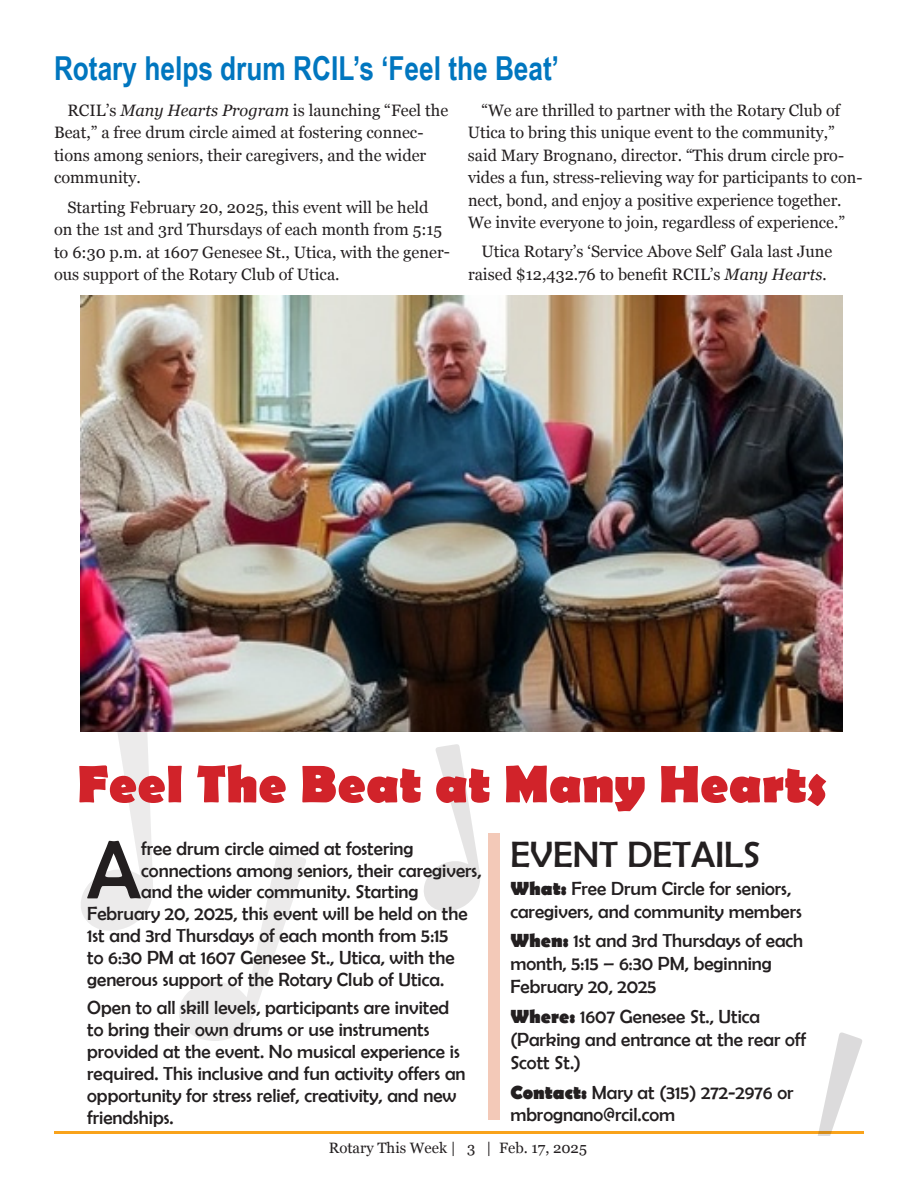
<style>
.page{position:relative;width:918px;height:1188px;background:#fff}
.page>*{position:absolute;margin:0;border:0;box-sizing:border-box;transform-origin:0 0}
.t1{font:82.65px "Berlin Sans FB";color:#231f20}
.t2{font:700 53.25px "Berlin Sans FB";color:#d1232a}
.t3{font:36.9px "Berlin Sans FB";color:#231f20}
.t4{font:700 33px "Arial Narrow";color:#0076bf}
.t5{font:19.05px/23px "Berlin Sans FB";color:#231f20}
.t6{font:16.5px/22.5px "Georgia";color:#231f20}
.t7{font:15px "Georgia";color:#231f20}
.s1{font-style:italic}
.s2{font-weight:700}
</style>
<div class="page">
<hr style="left:54px;top:1131px;width:810px;height:3px;background:#f9a31b">
<svg style="left:80px;top:725px;width:73px;height:206px"></svg>
<svg style="left:179px;top:850px;width:127px;height:191px"></svg>
<svg style="left:424px;top:744px;width:56px;height:168px"></svg>
<svg style="left:818px;top:1032px;width:44px;height:104px"></svg>
<img style="left:81px;top:296px;width:762px;height:436px">
<div style="left:488px;top:834px;width:12px;height:286px;background:#f3c9b8"></div>
<h3 class="t4" style="left:54px;top:43px;width:507px">Rotary helps drum RCIL’s ‘Feel the Beat’</h3>
<p class="t6" style="left:54px;top:98px;width:396px;text-indent:14px">RCIL’s <span class="s1">Many Hearts Program</span> is launching “Feel the Beat,” a free drum circle aimed at fostering connec&shy;tions among seniors, their caregivers, and the wider community.</p>
<p class="t6" style="left:54px;top:195px;width:397px;text-indent:13px">Starting February 20, 2025, this event will be held on the 1st and 3rd Thursdays of each month from 5:15 to 6:30 p.m. at 1607 Genesee St., Utica, with the gener&shy;ous support of the Rotary Club of Utica.</p>
<p class="t6" style="left:468px;top:98px;width:396px;text-indent:14px">“We are thrilled to partner with the Rotary Club of Utica to bring this unique event to the community,” said Mary Brognano, director. “This drum circle pro&shy;vides a fun, stress-relieving way for participants to con&shy;nect, bond, and enjoy a positive experience together.<br>We invite everyone to join, regardless of experience.”</p>
<p class="t6" style="left:468px;top:240px;width:366px;text-indent:13px">Utica Rotary’s ‘Service Above Self’ Gala last June raised $12,432.76 to benefit RCIL’s <span class="s1">Many Hearts.</span></p>
<h2 class="t2" style="left:77px;top:754px;width:751px">Feel The Beat at Many Hearts</h2>
<h3 class="t3" style="left:510px;top:833px;width:251px">EVENT DETAILS</h3>
<h1 class="t1" style="left:87px;top:824px;width:56px">A</h1>
<p class="t5" style="left:141px;top:837px;width:274px">free drum circle aimed at fostering</p>
<p class="t5" style="left:141px;top:859px;width:342px">connections among seniors, their caregivers,</p>
<p class="t5" style="left:141px;top:880px;width:279px">and the wider community. Starting</p>
<p class="t5" style="left:87px;top:902px;width:382px">February 20, 2025, this event will be held on the</p>
<p class="t5" style="left:87px;top:924px;width:363px">1st and 3rd Thursdays of each month from 5:15</p>
<p class="t5" style="left:87px;top:946px;width:369px">to 6:30 PM at 1607 Genesee St., Utica, with the</p>
<p class="t5" style="left:87px;top:968px;width:359px">generous support of the Rotary Club of Utica.</p>
<p class="t5" style="left:87px;top:997px;width:380px;line-height:21.9px">Open to all skill levels, participants are invited to bring their own drums or use instruments provided at the event. No musical experience is required. This inclusive and fun activity offers an opportunity for stress relief, creativity, and new friendships.</p>
<p class="t5" style="left:510px;top:877px;width:293px"><span class="s2">What:</span> Free Drum Circle for seniors, caregivers, and community members</p>
<p class="t5" style="left:510px;top:929px;width:294px"><span class="s2">When:</span> 1st and 3rd Thursdays of each month, 5:15 – 6:30 PM, beginning<br>February 20, 2025</p>
<p class="t5" style="left:510px;top:1005px;width:297px"><span class="s2">Where:</span> 1607 Genesee St., Utica (Parking and entrance at the rear off<br>Scott St.)</p>
<p class="t5" style="left:510px;top:1080px;width:285px"><span class="s2">Contact:</span> Mary at (315) 272-2976 or mbrognano@rcil.com</p>
<p class="t7" style="left:329px;top:1137px;width:260px">Rotary This Week | 3 | Feb. 17, 2025</p>
</div>
